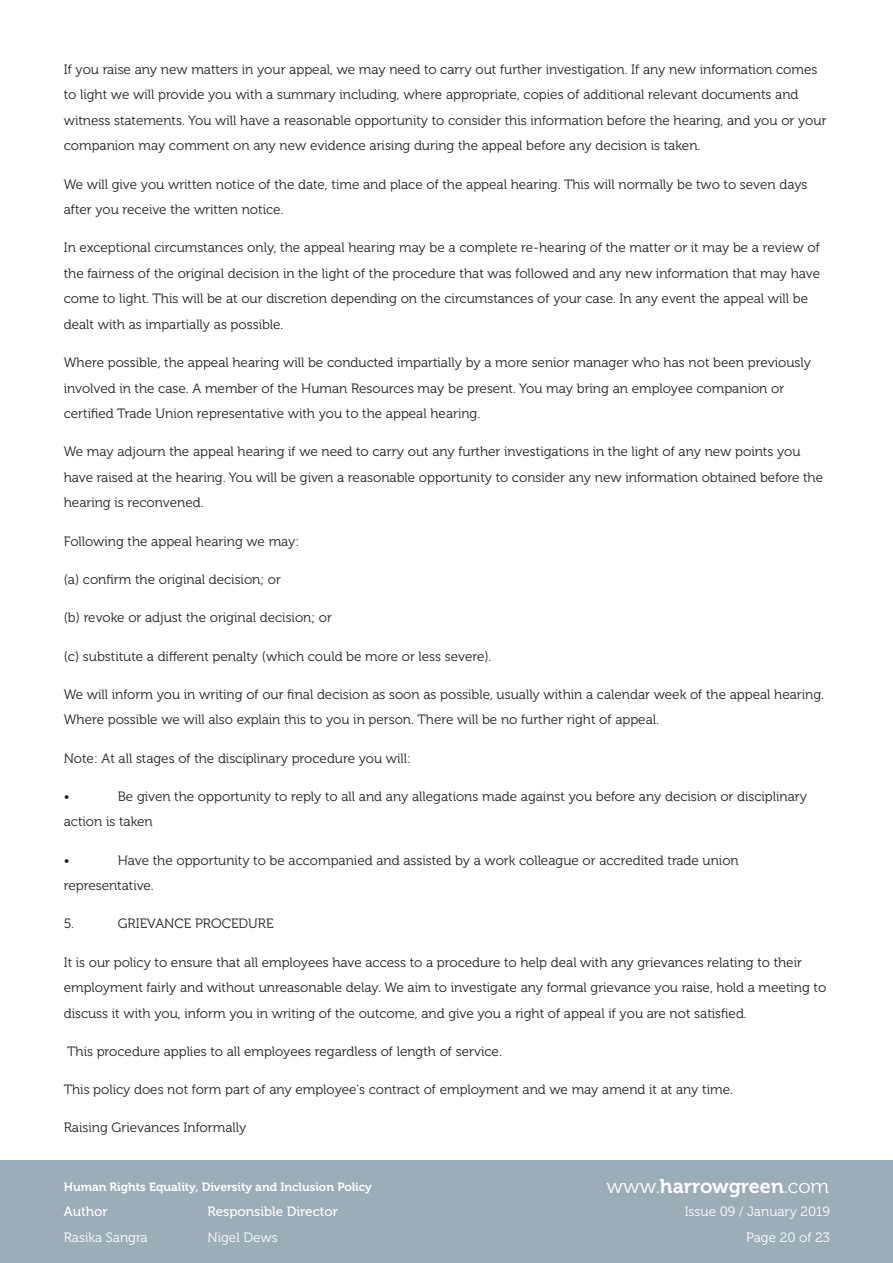
<style>
.page{position:relative;width:893px;height:1263px;background:#fff}
.page>*{position:absolute;margin:0;border:0;box-sizing:border-box;transform-origin:0 0}
.t1{font:19.95px "Museo 700";color:#fff}
.t2{font:13.5px/25.5px "Museo 300";color:#231f20}
.t3{font:13.5px/25.5px "Museo 300";color:#fff;text-align:right}
.t4{font:13.5px "Museo 500";color:#fff}
.t5{font:12px "Museo 700";color:#fff}
.s1{font-family:"Museo 300"}
</style>
<div class="page">
<div style="left:0;top:1160px;width:893px;height:103px;background:#9badb7"></div>
<p class="t2" style="left:64px;top:57px;width:764px">If you raise any new matters in your appeal, we may need to carry out further investigation. If any new information comes to light we will provide you with a summary including, where appropriate, copies of additional relevant documents and witness statements. You will have a reasonable opportunity to consider this information before the hearing, and you or your companion may comment on any new evidence arising during the appeal before any decision is taken.</p>
<p class="t2" style="left:64px;top:172px;width:745px">We will give you written notice of the date, time and place of the appeal hearing. This will normally be two to seven days after you receive the written notice.</p>
<p class="t2" style="left:64px;top:235px;width:758px">In exceptional circumstances only, the appeal hearing may be a complete re-hearing of the matter or it may be a review of the fairness of the original decision in the light of the procedure that was followed and any new information that may have come to light. This will be at our discretion depending on the circumstances of your case. In any event the appeal will be dealt with as impartially as possible.</p>
<p class="t2" style="left:64px;top:350px;width:749px">Where possible, the appeal hearing will be conducted impartially by a more senior manager who has not been previously involved in the case. A member of the Human Resources may be present. You may bring an employee companion or certified Trade Union representative with you to the appeal hearing.</p>
<p class="t2" style="left:64px;top:439px;width:761px">We may adjourn the appeal hearing if we need to carry out any further investigations in the light of any new points you have raised at the hearing. You will be given a reasonable opportunity to consider any new information obtained before the hearing is reconvened.</p>
<p class="t2" style="left:64px;top:529px;width:237px">Following the appeal hearing we may:</p>
<p class="t2" style="left:64px;top:567px;width:219px">(a) confirm the original decision; or</p>
<p class="t2" style="left:64px;top:605px;width:270px">(b) revoke or adjust the original decision; or</p>
<p class="t2" style="left:64px;top:643px;width:429px">(c) substitute a different penalty (which could be more or less severe).</p>
<p class="t2" style="left:64px;top:682px;width:762px">We will inform you in writing of our final decision as soon as possible, usually within a calendar week of the appeal hearing.<br>Where possible we will also explain this to you in person. There will be no further right of appeal.</p>
<p class="t2" style="left:64px;top:745px;width:349px">Note: At all stages of the disciplinary procedure you will:</p>
<p class="t2" style="left:64px;top:784px;width:7px">•</p>
<p class="t2" style="left:64px;top:784px;width:745px;text-indent:54px">Be given the opportunity to reply to all and any allegations made against you before any decision or disciplinary action is taken</p>
<p class="t2" style="left:64px;top:847px;width:7px">•</p>
<p class="t2" style="left:64px;top:847px;width:676px;text-indent:54px">Have the opportunity to be accompanied and assisted by a work colleague or accredited trade union representative.</p>
<p class="t2" style="left:64px;top:911px;width:12px">5.</p>
<p class="t2" style="left:118px;top:911px;width:157px">GRIEVANCE PROCEDURE</p>
<p class="t2" style="left:64px;top:949px;width:764px">It is our policy to ensure that all employees have access to a procedure to help deal with any grievances relating to their employment fairly and without unreasonable delay. We aim to investigate any formal grievance you raise, hold a meeting to discuss it with you, inform you in writing of the outcome, and give you a right of appeal if you are not satisfied.</p>
<p class="t2" style="left:67px;top:1039px;width:436px">This procedure applies to all employees regardless of length of service.</p>
<p class="t2" style="left:64px;top:1077px;width:671px">This policy does not form part of any employee's contract of employment and we may amend it at any time.</p>
<p class="t2" style="left:64px;top:1115px;width:184px">Raising Grievances Informally</p>
<p class="t5" style="left:64px;top:1180px;width:310px">Human Rights Equality, Diversity and Inclusion Policy</p>
<h1 class="t1" style="left:606px;top:1175px;width:224px"><span class="s1">www.</span>harrowgreen<span class="s1">.com</span></h1>
<p class="t4" style="left:64px;top:1204px;width:45px">Author</p>
<p class="t3" style="left:64px;top:1224px;width:85px">Rasika Sangra</p>
<p class="t4" style="left:207px;top:1204px;width:132px">Responsible Director</p>
<p class="t3" style="left:207px;top:1224px;width:72px">Nigel Dews</p>
<p class="t3" style="left:685px;top:1199px;width:147px">Issue 09 / January 2019<br>Page 20 of 23</p>
</div>
